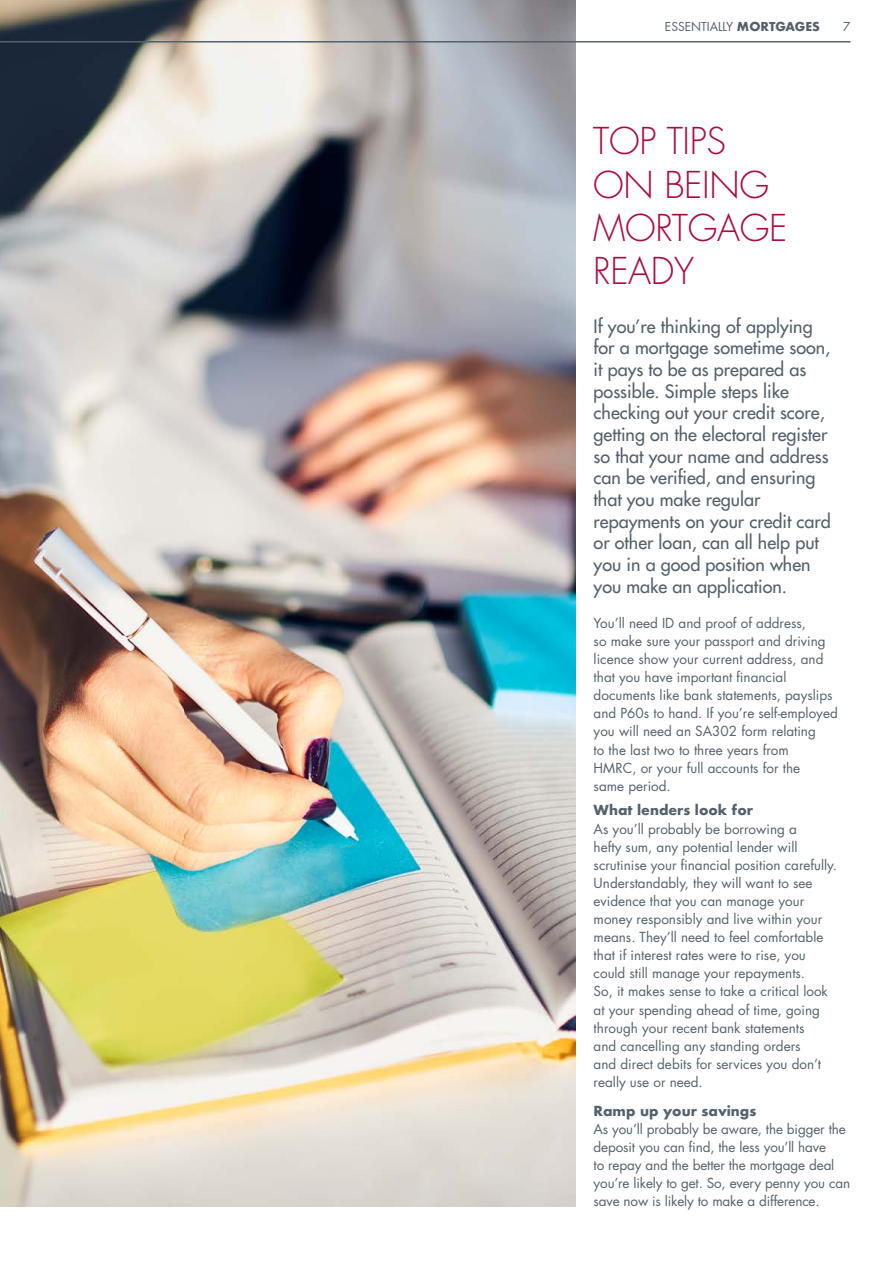
<style>
.page{position:relative;width:893px;height:1263px;background:#fff}
.page>*{position:absolute;margin:0;border:0;box-sizing:border-box;transform-origin:0 0}
.t1{font:300 36px/43.2px "Futura LT";letter-spacing:-.01em;color:#ae0a3b}
.t2{font:18px/21.8px "Futura";color:#54616c}
.t3{font:13.5px/18.1px "Futura";color:#54616c}
.t4{font:700 13.5px "Futura";color:#54616c}
.t5{font:12px "Futura";color:#54616c}
.s1{font-weight:700}
</style>
<div class="page">
<img style="left:0;top:0;width:575px;height:1206px">
<hr style="left:0;top:41px;width:850px;height:2px;background:#54616c">
<p class="t5" style="left:665px;top:18px;width:157px">ESSENTIALLY <span class="s1">MORTGAGES</span></p>
<p class="t5" style="left:843px;top:18px;width:9px">7</p>
<h1 class="t1" style="left:593px;top:121px;width:196px">TOP TIPS<br>ON BEING<br>MORTGAGE<br>READY</h1>
<p class="t2" style="left:594px;top:315px;width:239px">If you’re thinking of applying for a mortgage sometime soon, it pays to be as prepared as possible. Simple steps like checking out your credit score, getting on the electoral register so that your name and address can be verified, and ensuring that you make regular repayments on your credit card or other loan, can all help put you in a good position when you make an application.</p>
<p class="t3" style="left:594px;top:614px;width:246px">You’ll need ID and proof of address,<br>so make sure your passport and driving licence show your current address, and that you have important financial documents like bank statements, payslips and P60s to hand. If you’re self-employed you will need an SA302 form relating<br>to the last two to three years from<br>HMRC, or your full accounts for the<br>same period.</p>
<p class="t4" style="left:594px;top:801px;width:161px">What lenders look for</p>
<p class="t3" style="left:594px;top:819px;width:245px">As you’ll probably be borrowing a<br>hefty sum, any potential lender will scrutinise your financial position carefully.<br>Understandably, they will want to see evidence that you can manage your money responsibly and live within your means. They’ll need to feel comfortable that if interest rates were to rise, you could still manage your repayments.<br>So, it makes sense to take a critical look at your spending ahead of time, going through your recent bank statements<br>and cancelling any standing orders<br>and direct debits for services you don’t really use or need.</p>
<p class="t4" style="left:594px;top:1101px;width:164px">Ramp up your savings</p>
<p class="t3" style="left:594px;top:1120px;width:258px">As you’ll probably be aware, the bigger the deposit you can find, the less you’ll have<br>to repay and the better the mortgage deal you’re likely to get. So, every penny you can save now is likely to make a difference.</p>
</div>
